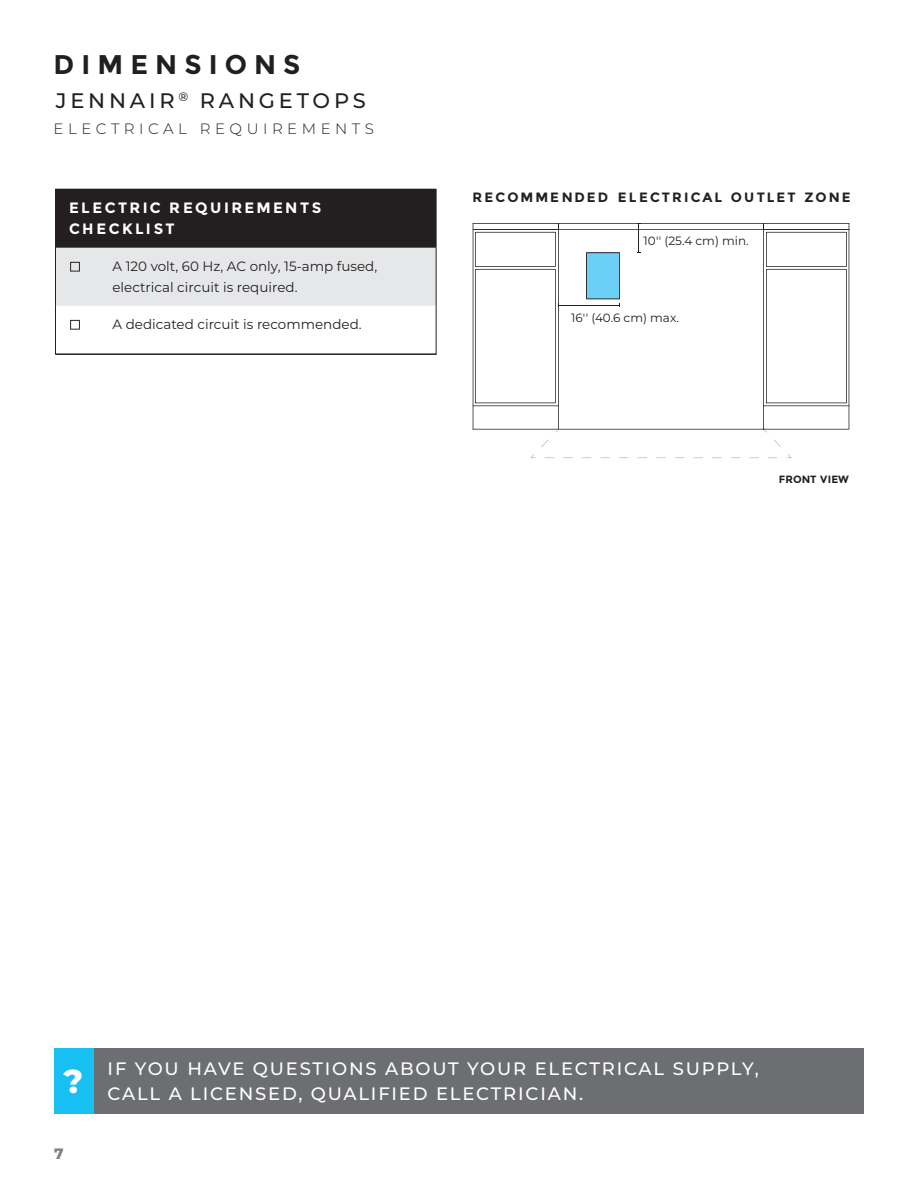
<style>
.page{position:relative;width:918px;height:1188px;background:#fff}
.page>*{position:absolute;margin:0;border:0;box-sizing:border-box;transform-origin:0 0}
.t1{font:700 27px "Montserrat";color:#231f20}
.t2{font:500 21px "Montserrat";letter-spacing:.18em;color:#231f20}
.t3{font:500 18px/25.5px "Montserrat";letter-spacing:.1em;color:#fff}
.t4{font:700 15px/21px "Montserrat";letter-spacing:.15em;color:#fff}
.t5{font:300 15px "Montserrat";letter-spacing:.3em;color:#231f20}
.t6{font:800 15px "Montserrat";color:#808285}
.t7{font:13.5px/21.6px "Montserrat";color:#231f20}
.t8{font:700 13.5px "Montserrat";letter-spacing:.15em;color:#231f20}
.t9{font:12px "Montserrat";color:#231f20}
.t10{font:700 10.5px "Montserrat";color:#231f20}
</style>
<div class="page">
<div style="left:94px;top:1049px;width:770px;height:65px;background:#6d6e71"></div>
<div style="left:54px;top:1049px;width:40px;height:65px;background:#17c0f2"></div>
<div style="left:56px;top:189px;width:380px;height:59px;background:#231f20"></div>
<hr style="left:55px;top:189px;width:1px;height:59px;background:#231f20">
<hr style="left:436px;top:189px;width:1px;height:59px;background:#231f20">
<hr style="left:55px;top:248px;width:1px;height:58px;background:#231f20">
<hr style="left:436px;top:248px;width:1px;height:58px;background:#231f20">
<hr style="left:55px;top:306px;width:1px;height:48px;background:#231f20">
<hr style="left:436px;top:306px;width:1px;height:48px;background:#231f20">
<div style="left:56px;top:248px;width:380px;height:58px;background:#e6e7e9"></div>
<svg style="left:70px;top:320px;width:10px;height:10px"></svg>
<hr style="left:55px;top:353px;width:382px;height:2px;background:#231f20">
<svg style="left:541px;top:439px;width:8px;height:8px"></svg>
<svg style="left:774px;top:439px;width:7px;height:8px"></svg>
<hr style="left:473px;top:223px;width:1px;height:207px;background:#231f20">
<svg style="left:473px;top:252px;width:376px;height:178px"></svg>
<hr style="left:473px;top:229px;width:291px;height:1px;background:#231f20">
<svg style="left:473px;top:229px;width:86px;height:200px"></svg>
<hr style="left:473px;top:223px;width:376px;height:1px;background:#231f20">
<svg style="left:637px;top:224px;width:3px;height:29px"></svg>
<hr style="left:559px;top:305px;width:60px;height:1px;background:#231f20">
<svg style="left:586px;top:252px;width:34px;height:55px;background:#76c4e2"></svg>
<svg style="left:475px;top:223px;width:85px;height:180px"></svg>
<svg style="left:763px;top:223px;width:87px;height:180px"></svg>
<h1 class="t1" style="left:54px;top:54px;width:248px">D I M E N S I O N S</h1>
<h2 class="t2" style="left:56px;top:93px;width:312px">JENNAIR <sup>®</sup> RANGETOPS</h2>
<p class="t5" style="left:54px;top:121px;width:322px">ELECTRICAL REQUIREMENTS</p>
<p class="t4" style="left:69px;top:199px;width:254px">ELECTRIC REQUIREMENTS<br>CHECKLIST</p>
<p class="t7" style="left:112px;top:255px;width:266px">A 120 volt, 60 Hz, AC only, 15-amp fused, electrical circuit is required.</p>
<p class="t7" style="left:112px;top:314px;width:251px">A dedicated circuit is recommended.</p>
<p class="t8" style="left:473px;top:192px;width:380px">RECOMMENDED ELECTRICAL OUTLET ZONE</p>
<p class="t9" style="left:644px;top:235px;width:107px">10'' (25.4 cm) min.</p>
<p class="t9" style="left:571px;top:312px;width:109px">16'' (40.6 cm) max.</p>
<p class="t10" style="left:779px;top:475px;width:72px">FRONT VIEW</p>
<h3 class="t3" style="left:64px;top:1057px;width:697px;text-indent:44px">IF YOU HAVE QUESTIONS ABOUT YOUR ELECTRICAL SUPPLY, <sup>?</sup> CALL A LICENSED, QUALIFIED ELECTRICIAN.</h3>
<p class="t6" style="left:54px;top:1145px;width:11px">7</p>
</div>
